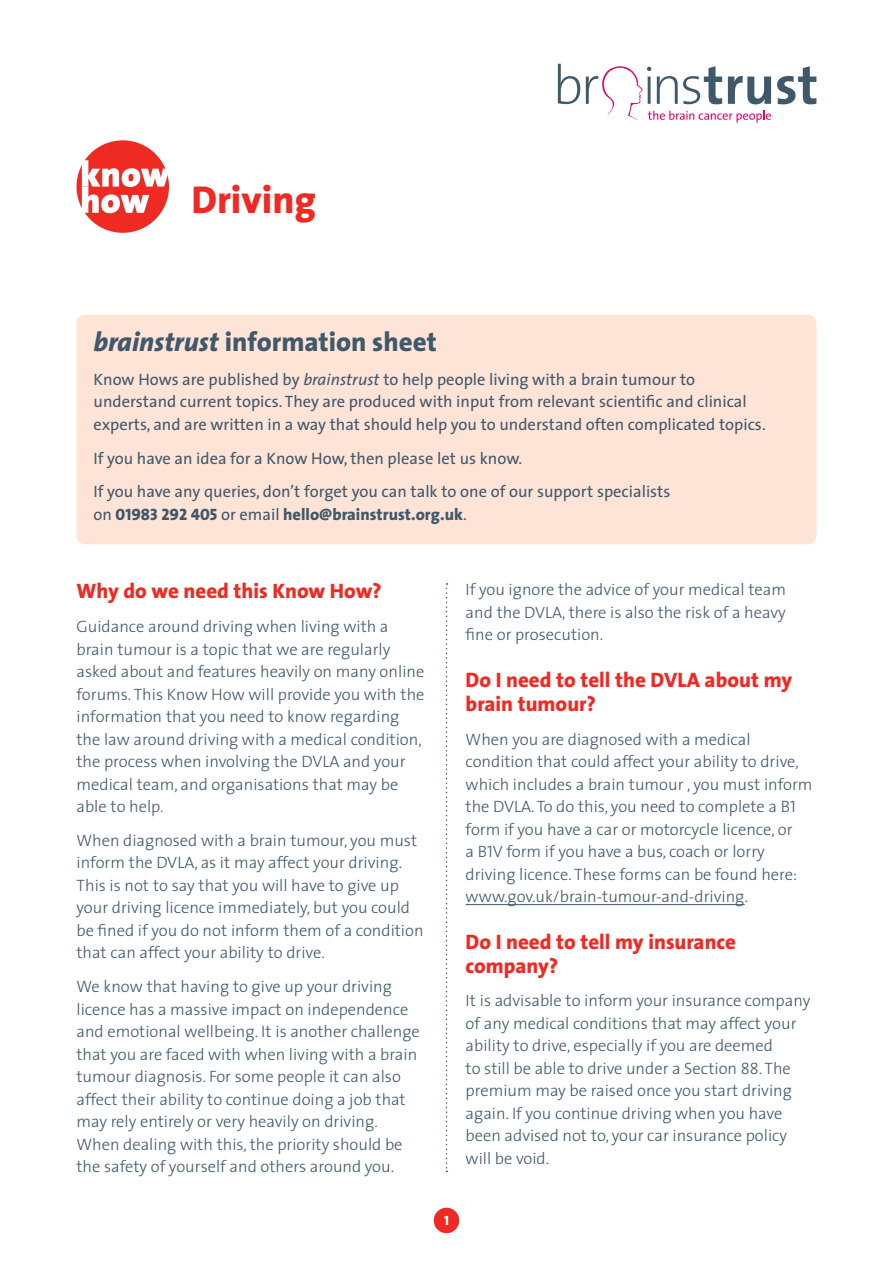
<style>
.page{position:relative;width:893px;height:1263px;background:#fff}
.page>*{position:absolute;margin:0;border:0;box-sizing:border-box;transform-origin:0 0}
.t1{font:800 39px "VA The Sans";color:#ee2a23}
.t2{font:800 27px "VA The Sans";color:#3f596b}
.t3{font:800 21px/24px "VA The Sans";color:#ee2a23}
.t4{font:300 16.5px/22.5px "VA The Sans";color:#3f596b}
.t5{font:16.5px/22.5px "VA The Sans";color:#3f596b}
.t6{font:800 16.5px "VA The Sans";color:#3f596b}
.t7{font:13.5px "VA The Sans Extra Bold Caps";color:#fff}
.s1{font-style:italic}
.s2{font-weight:400}
.s3{font-family:"VA The Sans Extra Bold Caps";font-weight:400}
.s4{font-family:"VA The Sans Light Caps";font-weight:400}
</style>
<div class="page">
<div style="left:434px;top:1208px;width:25px;height:25px;background:#ee2a23;border-radius:50%"></div>
<div style="left:77px;top:315px;width:739px;height:229px;background:#fee4d7;border-radius:9px"></div>
<hr style="left:466px;top:904px;width:279px;height:1px;background:#3f596b">
<svg style="left:446px;top:583px;width:1px;height:589px"></svg>
<div style="left:77px;top:140px;width:92px;height:93px;background:#ee2a23;border-radius:50%"></div>
<svg style="left:82px;top:160px;width:87px;height:53px"></svg>
<svg style="left:777px;top:66px;width:39px;height:38px"></svg>
<svg style="left:558px;top:64px;width:22px;height:40px"></svg>
<svg style="left:586px;top:66px;width:185px;height:57px"></svg>
<h1 class="t1" style="left:191px;top:167px;width:126px">Driving</h1>
<h2 class="t2" style="left:94px;top:319px;width:345px"><span class="s1">brainstrust</span> information sheet</h2>
<p class="t5" style="left:94px;top:368px;width:674px">Know Hows are published by <span class="s1">brainstrust</span> to help people living with a brain tumour to understand current topics. They are produced with input from relevant scientific and clinical experts, and are written in a way that should help you to understand often complicated topics.</p>
<p class="t5" style="left:94px;top:441px;width:578px;line-height:33.8px">If you have an idea for a Know How, then please let us know.<br>If you have any queries, don’t forget you can talk to one of our support specialists</p>
<p class="t6" style="left:94px;top:500px;width:375px"><span class="s2">on</span> <span class="s3">01983 292 405</span> <span class="s2">or email</span> hello@brainstrust.org.uk<span class="s2">.</span></p>
<p class="t3" style="left:77px;top:579px;width:307px">Why do we need this Know How?</p>
<p class="t4" style="left:77px;top:615px;width:349px">Guidance around driving when living with a brain tumour is a topic that we are regularly asked about and features heavily on many online forums. This Know How will provide you with the information that you need to know regarding the law around driving with a medical condition, the process when involving the DVLA and your medical team, and organisations that may be able to help.</p>
<p class="t4" style="left:77px;top:828px;width:349px">When diagnosed with a brain tumour, you must inform the DVLA, as it may affect your driving.<br>This is not to say that you will have to give up your driving licence immediately, but you could be fined if you do not inform them of a condition that can affect your ability to drive.</p>
<p class="t4" style="left:77px;top:975px;width:345px">We know that having to give up your driving licence has a massive impact on independence and emotional wellbeing. It is another challenge that you are faced with when living with a brain tumour diagnosis. For some people it can also affect their ability to continue doing a job that may rely entirely or very heavily on driving.<br>When dealing with this, the priority should be the safety of yourself and others around you.</p>
<p class="t4" style="left:466px;top:578px;width:322px;text-align:justify">If you ignore the advice of your medical team and the DVLA, there is also the risk of a heavy fine or prosecution.</p>
<p class="t3" style="left:466px;top:667px;width:328px">Do I need to tell the DVLA about my brain tumour?</p>
<p class="t4" style="left:466px;top:727px;width:348px">When you are diagnosed with a medical condition that could affect your ability to drive, which includes a brain tumour , you must inform the DVLA. To do this, you need to complete a B<span class="s4">1 </span>form if you have a car or motorcycle licence, or<br>a B<span class="s4">1</span>V form if you have a bus, coach or lorry driving licence. These forms can be found here: www.gov.uk/brain-tumour-and-driving.</p>
<p class="t3" style="left:466px;top:929px;width:272px">Do I need to tell my insurance company?</p>
<p class="t4" style="left:466px;top:989px;width:346px">It is advisable to inform your insurance company of any medical conditions that may affect your ability to drive, especially if you are deemed<br>to still be able to drive under a Section <span class="s4">88</span>. The premium may be raised once you start driving again. If you continue driving when you have been advised not to, your car insurance policy will be void.</p>
<p class="t7" style="left:444px;top:1209px;width:6px">1</p>
</div>
